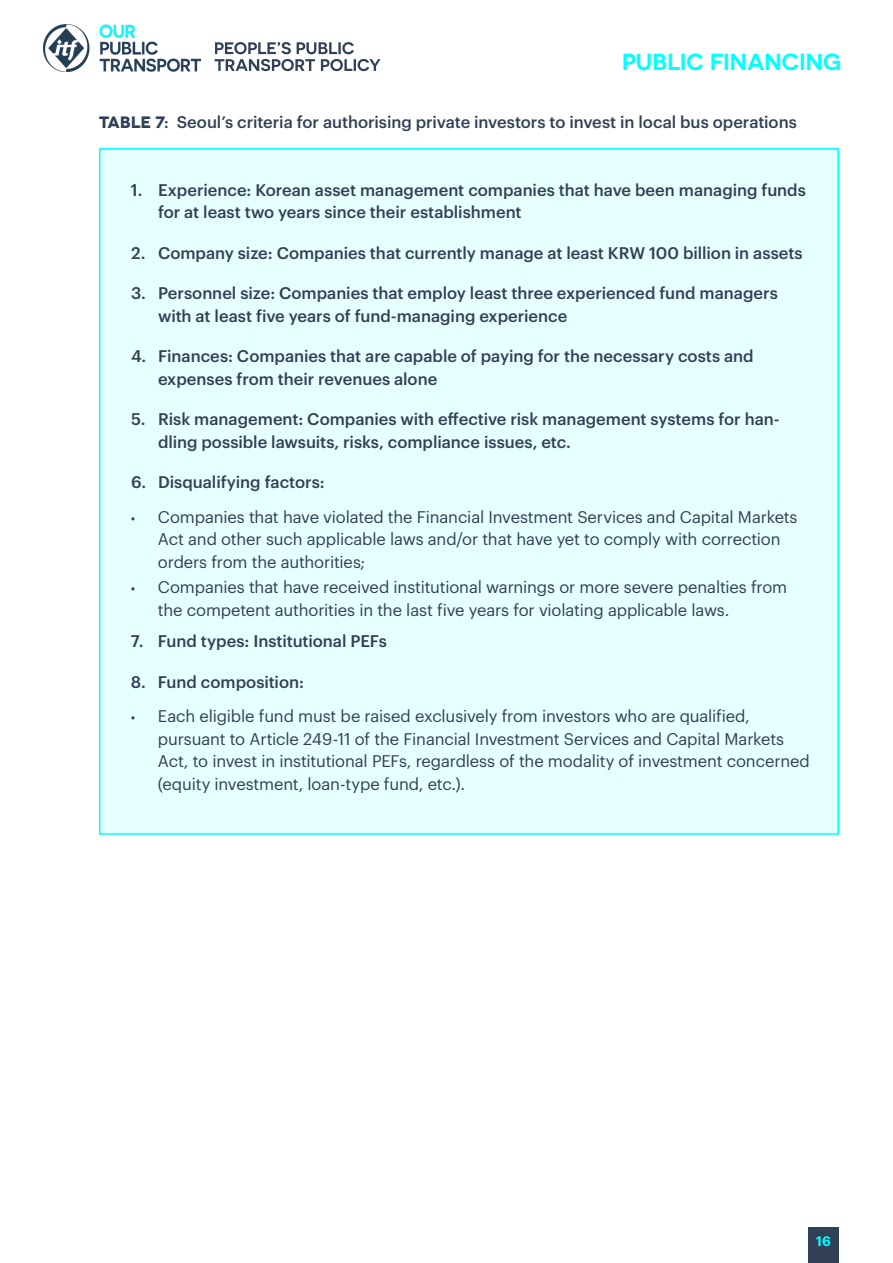
<style>
.page{position:relative;width:893px;height:1263px;background:#fff}
.page>*{position:absolute;margin:0;border:0;box-sizing:border-box;transform-origin:0 0}
.t1{font:600 23.25px "Novecentosanswide";letter-spacing:.005em;color:#0ff}
.t2{font:500 16.5px/22.5px "Graphik";color:#314056}
.t3{font:16.5px/22.5px "Graphik";letter-spacing:-.01em;color:#314056}
.t4{font:600 13.5px "Graphik";color:#0ff}
.s1{font-family:"Novecento";font-weight:700;font-stretch:expanded}
.s2{font-size:13.5px}
</style>
<div class="page">
<img style="left:43px;top:25px;width:158px;height:46px">
<svg style="left:214px;top:42px;width:166px;height:29px"></svg>
<div style="left:808px;top:1227px;width:31px;height:36px;background:#314056"></div>
<div style="left:99px;top:148px;width:740px;height:687px;background:#e6ffff;border:2px solid #0ff"></div>
<h1 class="t1" style="left:622px;top:48px;width:221px">PUBLIC FINANCING</h1>
<p class="t2" style="left:99px;top:109px;width:699px"><span class="s1">Table 7:</span> Seoul’s criteria for authorising private investors to invest in local bus operations</p>
<p class="t2" style="left:158px;top:177px;width:649px;text-indent:-27px">1. Experience: Korean asset management companies that have been managing funds for at least two years since their establishment</p>
<p class="t2" style="left:131px;top:240px;width:673px">2. Company size: Companies that currently manage at least KRW 100 billion in assets</p>
<p class="t2" style="left:158px;top:280px;width:621px;text-indent:-27px">3. Personnel size: Companies that employ least three experienced fund managers with at least five years of fund-managing experience</p>
<p class="t2" style="left:158px;top:343px;width:597px;text-indent:-27px">4. Finances: Companies that are capable of paying for the necessary costs and expenses from their revenues alone</p>
<p class="t2" style="left:158px;top:406px;width:623px;text-indent:-27px">5. Risk management: Companies with effective risk management systems for han&shy;dling possible lawsuits, risks, compliance issues, etc.</p>
<p class="t2" style="left:131px;top:469px;width:195px">6. Disqualifying factors:</p>
<p class="t3" style="left:158px;top:504px;width:641px;text-indent:-27px"><span class="s2">•</span> Companies that have violated the Financial Investment Services and Capital Markets<br>Act and other such applicable laws and/or that have yet to comply with correction orders from the authorities;</p>
<p class="t3" style="left:158px;top:574px;width:631px;text-indent:-27px"><span class="s2">•</span> Companies that have received institutional warnings or more severe penalties from the competent authorities in the last five years for violating applicable laws.</p>
<p class="t2" style="left:131px;top:628px;width:257px">7. Fund types: Institutional PEFs</p>
<p class="t2" style="left:131px;top:669px;width:174px">8. Fund composition:</p>
<p class="t3" style="left:158px;top:703px;width:653px;text-indent:-27px"><span class="s2">•</span> Each eligible fund must be raised exclusively from investors who are qualified, pursuant to Article 249-11 of the Financial Investment Services and Capital Markets Act, to invest in institutional PEFs, regardless of the modality of investment concerned (equity investment, loan-type fund, etc.).</p>
<p class="t4" style="left:816px;top:1230px;width:16px">16</p>
</div>
